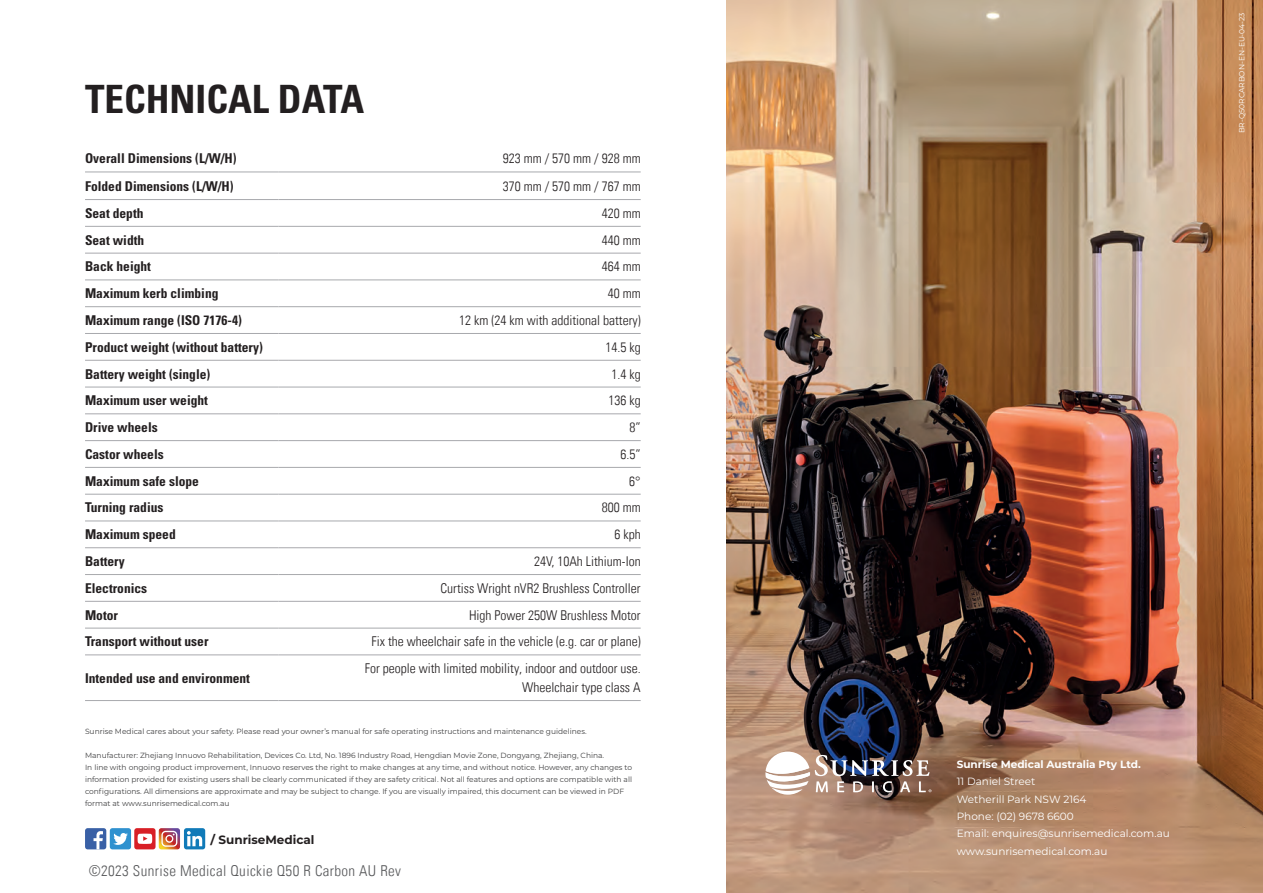
<style>
.page{position:relative;width:1263px;height:893px;background:#fff}
.page>*{position:absolute;margin:0;border:0;box-sizing:border-box;transform-origin:0 0}
.t1{font:700 condensed 39px "Univers LT Std";color:#231f20}
.t2{font:15px "Univers Com 47 Light Cond";letter-spacing:.025em;color:#57585a}
.t3{font:700 condensed 13.5px "Univers LT Std";color:#231f20}
.t4{font:13.5px/18.9px "Univers Com 47 Light Cond";color:#231f20;text-align:right}
.t5{font:700 12px "Montserrat";color:#231f20}
.t6{font:10.5px/17.4px "Montserrat";color:#fff}
.t7{font:700 10.5px "Montserrat";color:#fff}
.t8{font:7.5px/12px "Montserrat";color:#3e3e3f}
.t9{font:7.5px "Montserrat";color:#fff}
</style>
<div class="page">
<img style="left:726px;top:0;width:537px;height:893px">
<img style="left:765px;top:752px;width:166px;height:43px">
<div style="left:85px;top:828px;width:21px;height:21px;background:#3960a6;border-radius:3px"></div>
<svg style="left:94px;top:831px;width:9px;height:18px"></svg>
<div style="left:110px;top:828px;width:21px;height:21px;background:#2f91cf;border-radius:3px"></div>
<svg style="left:113px;top:833px;width:15px;height:12px"></svg>
<div style="left:134px;top:828px;width:22px;height:21px;background:#d81f26;border-radius:3px"></div>
<svg style="left:138px;top:834px;width:14px;height:10px"></svg>
<div style="left:184px;top:828px;width:21px;height:21px;background:#107ab8;border-radius:3px"></div>
<svg style="left:187px;top:831px;width:15px;height:15px"></svg>
<svg style="left:159px;top:828px;width:21px;height:21px"></svg>
<hr style="left:85px;top:199px;width:193px;height:1px;background:#a8a9ad">
<hr style="left:278px;top:199px;width:363px;height:1px;background:#a8a9ad">
<hr style="left:85px;top:226px;width:193px;height:1px;background:#a8a9ad">
<hr style="left:278px;top:226px;width:363px;height:1px;background:#a8a9ad">
<hr style="left:85px;top:253px;width:193px;height:1px;background:#a8a9ad">
<hr style="left:278px;top:253px;width:363px;height:1px;background:#a8a9ad">
<hr style="left:85px;top:280px;width:193px;height:1px;background:#a8a9ad">
<hr style="left:278px;top:280px;width:363px;height:1px;background:#a8a9ad">
<hr style="left:85px;top:306px;width:193px;height:1px;background:#a8a9ad">
<hr style="left:278px;top:306px;width:363px;height:1px;background:#a8a9ad">
<hr style="left:85px;top:333px;width:193px;height:1px;background:#a8a9ad">
<hr style="left:278px;top:333px;width:363px;height:1px;background:#a8a9ad">
<hr style="left:85px;top:360px;width:193px;height:1px;background:#a8a9ad">
<hr style="left:278px;top:360px;width:363px;height:1px;background:#a8a9ad">
<hr style="left:85px;top:387px;width:193px;height:1px;background:#a8a9ad">
<hr style="left:278px;top:387px;width:363px;height:1px;background:#a8a9ad">
<hr style="left:85px;top:413px;width:193px;height:1px;background:#a8a9ad">
<hr style="left:278px;top:413px;width:363px;height:1px;background:#a8a9ad">
<hr style="left:85px;top:440px;width:193px;height:1px;background:#a8a9ad">
<hr style="left:278px;top:440px;width:363px;height:1px;background:#a8a9ad">
<hr style="left:85px;top:467px;width:193px;height:1px;background:#a8a9ad">
<hr style="left:278px;top:467px;width:363px;height:1px;background:#a8a9ad">
<hr style="left:85px;top:494px;width:193px;height:1px;background:#a8a9ad">
<hr style="left:278px;top:494px;width:363px;height:1px;background:#a8a9ad">
<hr style="left:85px;top:521px;width:193px;height:1px;background:#a8a9ad">
<hr style="left:278px;top:521px;width:363px;height:1px;background:#a8a9ad">
<hr style="left:85px;top:547px;width:193px;height:1px;background:#a8a9ad">
<hr style="left:278px;top:547px;width:363px;height:1px;background:#a8a9ad">
<hr style="left:85px;top:574px;width:193px;height:1px;background:#a8a9ad">
<hr style="left:278px;top:574px;width:363px;height:1px;background:#a8a9ad">
<hr style="left:85px;top:601px;width:193px;height:1px;background:#a8a9ad">
<hr style="left:278px;top:601px;width:363px;height:1px;background:#a8a9ad">
<hr style="left:85px;top:628px;width:193px;height:1px;background:#a8a9ad">
<hr style="left:278px;top:628px;width:363px;height:1px;background:#a8a9ad">
<hr style="left:85px;top:654px;width:193px;height:1px;background:#a8a9ad">
<hr style="left:278px;top:654px;width:363px;height:1px;background:#a8a9ad">
<hr style="left:85px;top:700px;width:193px;height:1px;background:#a8a9ad">
<hr style="left:278px;top:700px;width:363px;height:1px;background:#a8a9ad">
<hr style="left:85px;top:172px;width:193px;height:1px;background:#a8a9ad">
<hr style="left:278px;top:172px;width:363px;height:1px;background:#a8a9ad">
<h1 class="t1" style="left:85px;top:75px;width:281px">TECHNICAL DATA</h1>
<h3 class="t3" style="left:85px;top:150px;width:153px">Overall Dimensions (L/W/H)</h3>
<h3 class="t4" style="left:503px;top:149px;width:139px">923 mm / 570 mm / 928 mm</h3>
<h3 class="t3" style="left:85px;top:178px;width:150px">Folded Dimensions (L/W/H)</h3>
<h3 class="t4" style="left:503px;top:176px;width:139px">370 mm / 570 mm / 767 mm</h3>
<h3 class="t3" style="left:85px;top:205px;width:60px">Seat depth</h3>
<h3 class="t4" style="left:602px;top:204px;width:40px">420 mm</h3>
<h3 class="t3" style="left:85px;top:232px;width:61px">Seat width</h3>
<h3 class="t4" style="left:602px;top:230px;width:40px">440 mm</h3>
<h3 class="t3" style="left:85px;top:258px;width:68px">Back height</h3>
<h3 class="t4" style="left:602px;top:257px;width:40px">464 mm</h3>
<h3 class="t3" style="left:85px;top:285px;width:135px">Maximum kerb climbing</h3>
<h3 class="t4" style="left:608px;top:284px;width:34px">40 mm</h3>
<h3 class="t3" style="left:85px;top:312px;width:158px">Maximum range (ISO 7176-4)</h3>
<h3 class="t4" style="left:459px;top:311px;width:183px">12 km (24 km with additional battery)</h3>
<h3 class="t3" style="left:85px;top:339px;width:179px">Product weight (without battery)</h3>
<h3 class="t4" style="left:605px;top:338px;width:37px">14.5 kg</h3>
<h3 class="t3" style="left:85px;top:365px;width:127px">Battery weight (single)</h3>
<h3 class="t4" style="left:611px;top:364px;width:31px">1.4 kg</h3>
<h3 class="t3" style="left:85px;top:392px;width:124px">Maximum user weight</h3>
<h3 class="t4" style="left:608px;top:391px;width:34px">136 kg</h3>
<h3 class="t3" style="left:85px;top:419px;width:74px">Drive wheels</h3>
<h3 class="t4" style="left:629px;top:418px;width:13px">8”</h3>
<h3 class="t3" style="left:85px;top:446px;width:80px">Castor wheels</h3>
<h3 class="t4" style="left:620px;top:445px;width:22px">6.5”</h3>
<h3 class="t3" style="left:85px;top:473px;width:115px">Maximum safe slope</h3>
<h3 class="t4" style="left:629px;top:471px;width:13px">6°</h3>
<h3 class="t3" style="left:85px;top:499px;width:80px">Turning radius</h3>
<h3 class="t4" style="left:602px;top:498px;width:40px">800 mm</h3>
<h3 class="t3" style="left:85px;top:526px;width:92px">Maximum speed</h3>
<h3 class="t4" style="left:614px;top:525px;width:28px">6 kph</h3>
<h3 class="t3" style="left:85px;top:553px;width:41px">Battery</h3>
<h3 class="t4" style="left:534px;top:552px;width:108px">24V, 10Ah Lithium-Ion</h3>
<h3 class="t3" style="left:85px;top:580px;width:64px">Electronics</h3>
<h3 class="t4" style="left:440px;top:579px;width:202px">Curtiss Wright nVR2 Brushless Controller</h3>
<h3 class="t3" style="left:85px;top:607px;width:34px">Motor</h3>
<h3 class="t4" style="left:469px;top:605px;width:173px">High Power 250W Brushless Motor</h3>
<h3 class="t3" style="left:85px;top:633px;width:125px">Transport without user</h3>
<h3 class="t4" style="left:372px;top:632px;width:271px">Fix the wheelchair safe in the vehicle (e.g. car or plane)</h3>
<h3 class="t3" style="left:85px;top:670px;width:166px">Intended use and environment</h3>
<h3 class="t4" style="left:365px;top:659px;width:277px">For people with limited mobility, indoor and outdoor use.<br>Wheelchair type class A</h3>
<p class="t8" style="left:85px;top:725px;width:503px">Sunrise Medical cares about your safety. Please read your owner’s manual for safe operating instructions and maintenance guidelines.</p>
<p class="t8" style="left:85px;top:749px;width:549px">Manufacturer: Zhejiang Innuovo Rehabilitation, Devices Co. Ltd, No. 1896 Industry Road, Hengdian Movie Zone, Dongyang, Zhejiang, China.<br>In line with ongoing product improvement, Innuovo reserves the right to make changes at any time, and without notice. However, any changes to information provided for existing users shall be clearly communicated if they are safety critical. Not all features and options are compatible with all configurations. All dimensions are approximate and may be subject to change. If you are visually impaired, this document can be viewed in PDF format at www.sunrisemedical.com.au</p>
<h3 class="t5" style="left:210px;top:831px;width:106px">/ SunriseMedical</h3>
<h2 class="t2" style="left:89px;top:862px;width:314px">©2023 Sunrise Medical Quickie Q50 R Carbon AU Rev</h2>
<p class="t9" style="left:1237px;top:133px;width:122px;rotate:-90deg">BR-Q50RCARBON-EN-EU-04-23</p>
<h3 class="t7" style="left:957px;top:756px;width:186px">Sunrise Medical Australia Pty Ltd.</h3>
<h3 class="t6" style="left:957px;top:772px;width:215px">11 Daniel Street<br>Wetherill Park NSW 2164<br>Phone: (02) 9678 6600<br>Email: enquires@sunrisemedical.com.au www.sunrisemedical.com.au</h3>
</div>
